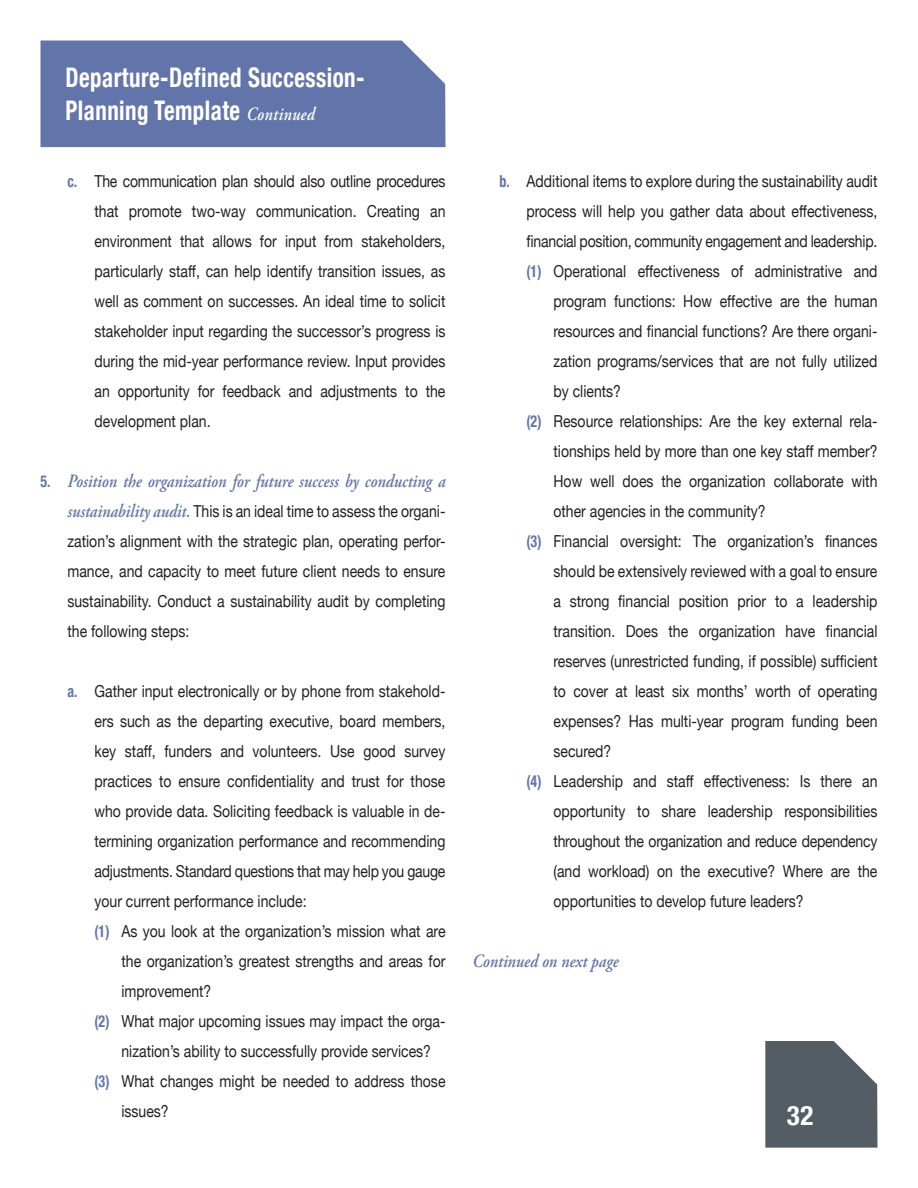
<style>
.page{position:relative;width:918px;height:1188px;background:#fff}
.page>*{position:absolute;margin:0;border:0;box-sizing:border-box;transform-origin:0 0}
.t1{font:700 condensed 27px/32.4px "Helvetica Neue";letter-spacing:.02em;color:#fff;scale:.85 1}
.t2{font:700 condensed 27px "Helvetica Neue";letter-spacing:.02em;color:#fff}
.t3{font:italic 600 18.75px "Adobe Garamond Pro";color:#6275ab;scale:.85 1}
.t4{font:16.5px/30px "Helvetica Neue";color:#231f20;text-align:justify;scale:.85 1}
.s1{font-family:"Adobe Garamond Pro";font-weight:600;font-style:italic;font-stretch:normal;font-size:18.75px}
.s2{font-weight:700;font-stretch:condensed;color:#6275ab}
.s3{font-family:"Helvetica Neue";font-weight:700;font-style:normal;font-stretch:condensed;font-size:16.5px}
.s4{font-family:"Adobe Garamond Pro";font-weight:600;font-style:italic;font-size:18.75px;color:#6275ab}
</style>
<div class="page">
<svg style="left:765px;top:1041px;width:113px;height:107px"></svg>
<div style="left:40px;top:40px;width:406px;height:107px;background:#6275ab"></div>
<p class="t1" style="left:66px;top:61px;width:353px">Departure-Defined Succession-<br>Planning Template <span class="s1">Continued</span></p>
<p class="t4" style="left:94px;top:166px;width:414px;text-indent:-27px"><span class="s2">c.</span> The communication plan should also outline procedures that promote two-way communication. Creating an environment that allows for input from stakeholders, particularly staff, can help identify transition issues, as well as comment on successes. An ideal time to solicit stakeholder input regarding the successor’s progress is during the mid-year performance review. Input provides an opportunity for feedback and adjustments to the development plan.</p>
<p class="t3" style="left:40px;top:470px;width:478px"><span class="s3">5.</span> Position the organization for future success by conducting a</p>
<p class="t4" style="left:67px;top:496px;width:446px"><span class="s4">sustainability audit.</span> This is an ideal time to assess the organi&shy;zation’s alignment with the strategic plan, operating perfor&shy;mance, and capacity to meet future client needs to ensure sustainability. Conduct a sustainability audit by completing the following steps:</p>
<p class="t4" style="left:94px;top:676px;width:414px;text-indent:-27px"><span class="s2">a.</span> Gather input electronically or by phone from stakehold&shy;ers such as the departing executive, board members, key staff, funders and volunteers. Use good survey practices to ensure confidentiality and trust for those who provide data. Soliciting feedback is valuable in de&shy;termining organization performance and recommending adjustments. Standard questions that may help you gauge your current performance include:</p>
<p class="t4" style="left:121px;top:916px;width:383px;text-indent:-27px"><span class="s2">(1)</span> As you look at the organization’s mission what are the organization’s greatest strengths and areas for improvement?</p>
<p class="t4" style="left:121px;top:1006px;width:383px;text-indent:-27px"><span class="s2">(2)</span> What major upcoming issues may impact the orga&shy;nization’s ability to successfully provide services?</p>
<p class="t4" style="left:121px;top:1066px;width:383px;text-indent:-27px"><span class="s2">(3)</span> What changes might be needed to address those issues?</p>
<p class="t4" style="left:526px;top:166px;width:414px;text-indent:-27px"><span class="s2">b.</span> Additional items to explore during the sustainability audit process will help you gather data about effectiveness, financial position, community engagement and leadership.</p>
<p class="t4" style="left:553px;top:256px;width:383px;text-indent:-27px"><span class="s2">(1)</span> Operational effectiveness of administrative and program functions: How effective are the human resources and financial functions? Are there organi&shy;zation programs/services that are not fully utilized by clients?</p>
<p class="t4" style="left:553px;top:406px;width:383px;text-indent:-27px"><span class="s2">(2)</span> Resource relationships: Are the key external rela&shy;tionships held by more than one key staff member?<br>How well does the organization collaborate with other agencies in the community?</p>
<p class="t4" style="left:553px;top:526px;width:383px;text-indent:-27px"><span class="s2">(3)</span> Financial oversight: The organization’s finances should be extensively reviewed with a goal to ensure a strong financial position prior to a leadership transition. Does the organization have financial reserves (unrestricted funding, if possible) sufficient to cover at least six months’ worth of operating expenses? Has multi-year program funding been secured?</p>
<p class="t4" style="left:553px;top:766px;width:383px;text-indent:-27px"><span class="s2">(4)</span> Leadership and staff effectiveness: Is there an opportunity to share leadership responsibilities throughout the organization and reduce dependency (and workload) on the executive? Where are the opportunities to develop future leaders?</p>
<p class="t3" style="left:473px;top:950px;width:173px">Continued on next page</p>
<p class="t2" style="left:787px;top:1099px;width:28px">32</p>
</div>
